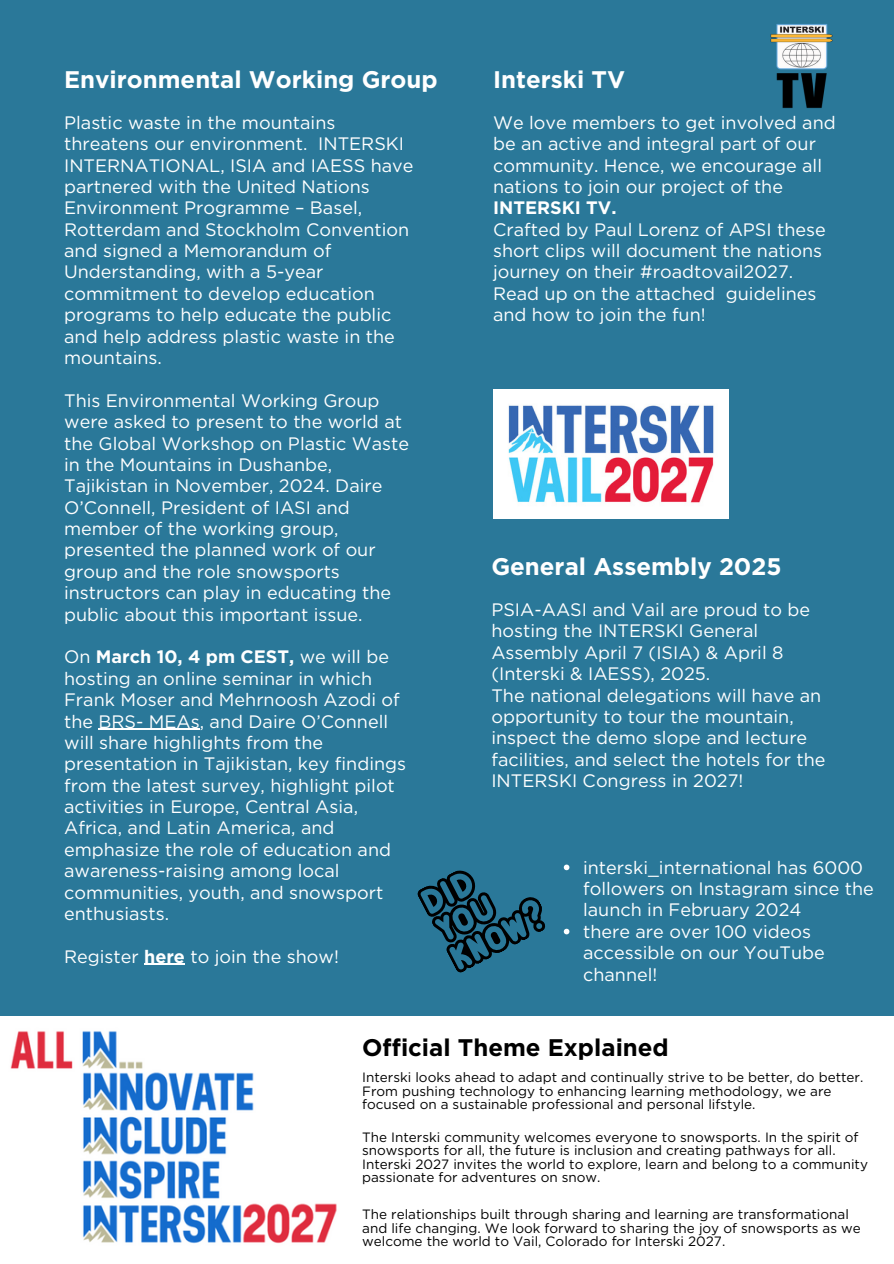
<style>
.page{position:relative;width:894px;height:1264px;background:#fff}
.page>*{position:absolute;margin:0;border:0;box-sizing:border-box;transform-origin:0 0}
.t1{font:700 24px "Gotham";color:#fff}
.t2{font:700 24px "Gotham";color:#000}
.t3{font:18px/21.3px "Gotham";color:#fff}
.t4{font:13.5px/13.5px "Gotham";color:#000}
.s1{font-weight:700}
</style>
<div class="page">
<div style="left:0;top:0;width:893px;height:1263px;background:#2a7899"></div>
<div style="left:0;top:1016px;width:893px;height:247px;background:#fff"></div>
<img style="left:770px;top:24px;width:63px;height:84px">
<img style="left:493px;top:389px;width:235px;height:129px">
<img style="left:10px;top:1031px;width:327px;height:213px">
<hr style="left:99px;top:728px;width:101px;height:1px;background:#fff">
<hr style="left:144px;top:963px;width:41px;height:2px;background:#fff">
<svg style="left:417px;top:870px;width:129px;height:103px"></svg>
<svg style="left:563px;top:864px;width:6px;height:6px"></svg>
<svg style="left:563px;top:928px;width:6px;height:6px"></svg>
<h2 class="t1" style="left:64px;top:65px;width:375px">Environmental Working Group</h2>
<h1 class="t3" style="left:64px;top:112px;width:351px">Plastic waste in the mountains threatens our environment. INTERSKI<br>INTERNATIONAL, ISIA and IAESS have partnered with the United Nations<br>Environment Programme – Basel,<br>Rotterdam and Stockholm Convention and signed a Memorandum of<br>Understanding, with a 5-year commitment to develop education programs to help educate the public and help address plastic waste in the mountains.</h1>
<p class="t3" style="left:64px;top:389px;width:346px">This Environmental Working Group were asked to present to the world at the Global Workshop on Plastic Waste in the Mountains in Dushanbe, Tajikistan in November, 2024. Daire O’Connell, President of IASI and member of the working group, presented the planned work of our group and the role snowsports instructors can play in educating the public about this important issue.</p>
<h1 class="t3" style="left:64px;top:646px;width:343px">On <span class="s1">March 10, 4 pm CEST,</span> we will be hosting an online seminar in which Frank Moser and Mehrnoosh Azodi of the BRS- MEAs, and Daire O’Connell will share highlights from the presentation in Tajikistan, key findings from the latest survey, highlight pilot activities in Europe, Central Asia, Africa, and Latin America, and emphasize the role of education and awareness-raising among local communities, youth, and snowsport enthusiasts.</h1>
<h2 class="t3" style="left:64px;top:945px;width:276px">Register <span class="s1">here</span> to join the show!</h2>
<h2 class="t1" style="left:493px;top:65px;width:133px">Interski TV</h2>
<h2 class="t3" style="left:493px;top:112px;width:344px">We love members to get involved and be an active and integral part of our community. Hence, we encourage all nations to join our project of the<br><span class="s1">INTERSKI TV.<br></span>Crafted by Paul Lorenz of APSI these short clips will document the nations journey on their #roadtovail2027.<br>Read up on the attached guidelines and how to join the fun!</h2>
<p class="t1" style="left:491px;top:552px;width:291px">General Assembly 2025</p>
<h2 class="t3" style="left:491px;top:599px;width:335px">PSIA-AASI and Vail are proud to be hosting the INTERSKI General<br>Assembly April 7 (ISIA) &amp; April 8 (Interski &amp; IAESS), 2025.<br>The national delegations will have an opportunity to tour the mountain, inspect the demo slope and lecture facilities, and select the hotels for the<br>INTERSKI Congress in 2027!</h2>
<p class="t3" style="left:583px;top:856px;width:292px">interski_international has 6000 followers on Instagram since the launch in February 2024</p>
<p class="t3" style="left:583px;top:920px;width:243px">there are over 100 videos accessible on our YouTube channel!</p>
<p class="t2" style="left:362px;top:1032px;width:308px">Official Theme Explained</p>
<h2 class="t4" style="left:362px;top:1070px;width:502px">Interski looks ahead to adapt and continually strive to be better, do better.<br>From pushing technology to enhancing learning methodology, we are focused on a sustainable professional and personal lifstyle.</h2>
<h1 class="t4" style="left:362px;top:1129px;width:507px">The Interski community welcomes everyone to snowsports. In the spirit of snowsports for all, the future is inclusion and creating pathways for all.<br>Interski 2027 invites the world to explore, learn and belong to a community passionate for adventures on snow.</h1>
<p class="t4" style="left:362px;top:1207px;width:500px">The relationships built through sharing and learning are transformational and life changing. We look forward to sharing the joy of snowsports as we welcome the world to Vail, Colorado for Interski 2027.</p>
</div>
